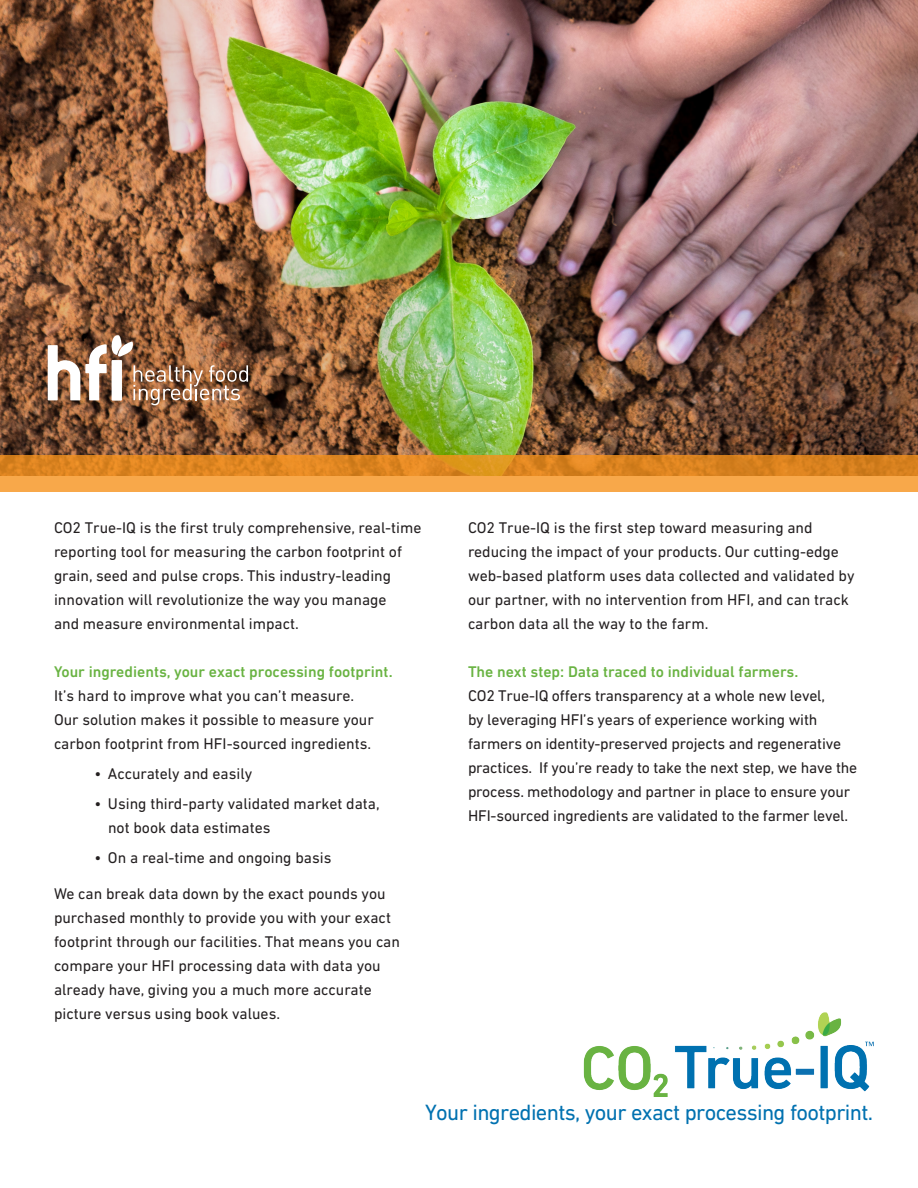
<style>
.page{position:relative;width:918px;height:1188px;background:#fff}
.page>*{position:absolute;margin:0;border:0;box-sizing:border-box;transform-origin:0 0}
.bullets{font:22.5px "DIN Next LT Pro";letter-spacing:-.03em;color:#0071b0}
.t1{font:15.75px/24px "DIN Next LT Pro";color:#231f20}
.t2{font:500 15.75px "DIN Next LT Pro";color:#69b342}
.s1{font-weight:500;color:#69b342}
</style>
<div class="page">
<img style="left:0;top:0;width:918px;height:455px">
<svg style="left:0;top:455px;width:918px;height:37px;background:#e89432"></svg>
<svg style="left:48px;top:335px;width:200px;height:70px"></svg>
<img style="left:583px;top:1012px;width:291px;height:85px">
<p class="t1" style="left:54px;top:516px;width:369px">CO2 True-IQ is the first truly comprehensive, real-time reporting tool for measuring the carbon footprint of grain, seed and pulse crops. This industry-leading innovation will revolutionize the way you manage<br>and measure environmental impact.</p>
<p class="t1" style="left:54px;top:660px;width:340px"><span class="s1">Your ingredients, your exact processing footprint.<br></span>It’s hard to improve what you can’t measure.<br>Our solution makes it possible to measure your carbon footprint from HFI-sourced ingredients.</p>
<p class="t1" style="left:94px;top:762px;width:159px">• Accurately and easily</p>
<p class="t1" style="left:108px;top:792px;width:273px;text-indent:-14px">• Using third-party validated market data, not book data estimates</p>
<p class="t1" style="left:94px;top:846px;width:238px">• On a real-time and ongoing basis</p>
<p class="t1" style="left:54px;top:882px;width:348px">We can break data down by the exact pounds you purchased monthly to provide you with your exact footprint through our facilities. That means you can compare your HFI processing data with data you already have, giving you a much more accurate picture versus using book values.</p>
<p class="t1" style="left:468px;top:516px;width:388px">CO2 True-IQ is the first step toward measuring and reducing the impact of your products. Our cutting-edge web-based platform uses data collected and validated by our partner, with no intervention from HFI, and can track carbon data all the way to the farm.</p>
<p class="t2" style="left:468px;top:663px;width:332px">The next step: Data traced to individual farmers.</p>
<p class="t1" style="left:468px;top:684px;width:391px">CO2 True-IQ offers transparency at a whole new level,<br>by leveraging HFI’s years of experience working with farmers on identity-preserved projects and regenerative practices. If you’re ready to take the next step, we have the process. methodology and partner in place to ensure your HFI-sourced ingredients are validated to the farmer level.</p>
<p class="bullets" style="left:425px;top:1100px;width:449px">Your ingredients, your exact processing footprint.</p>
</div>
